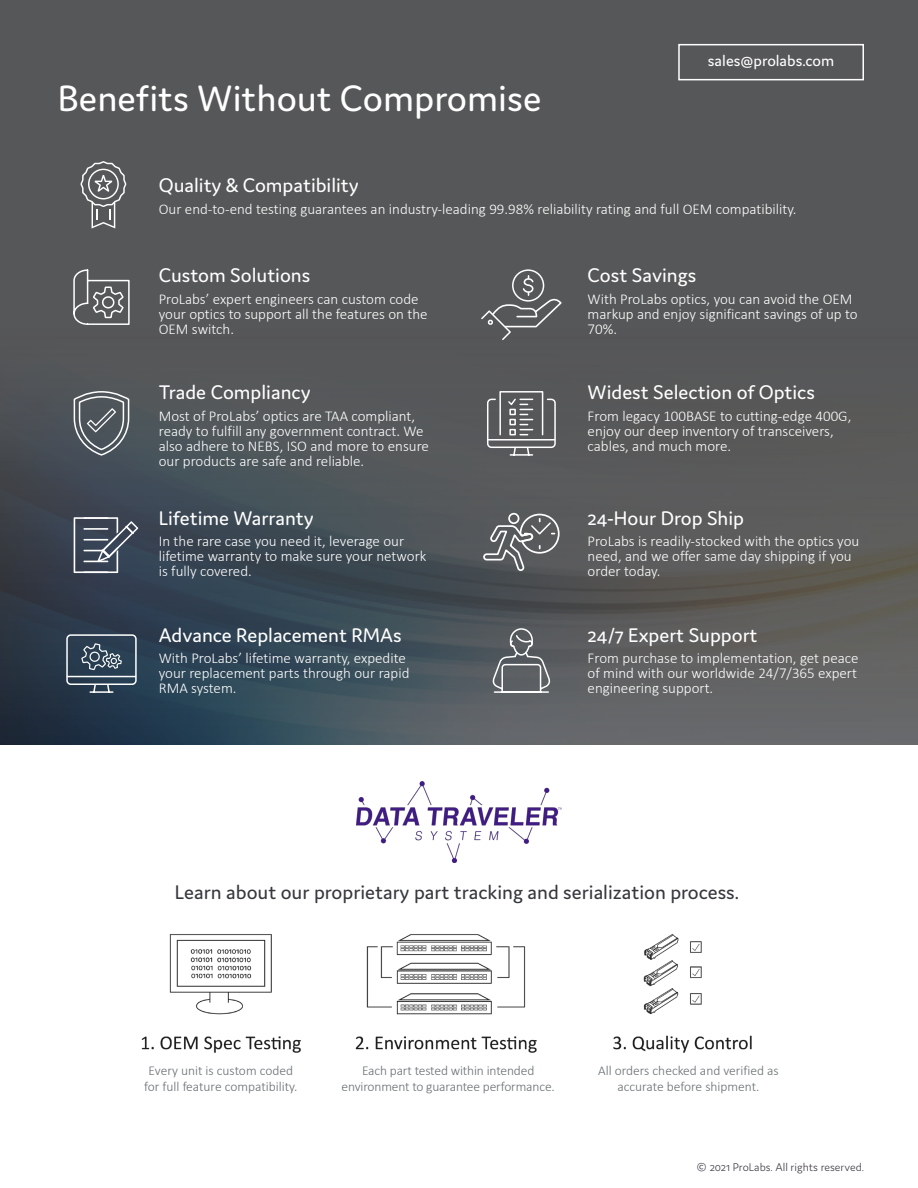
<style>
.page{position:relative;width:918px;height:1188px;background:#fff}
.page>*{position:absolute;margin:0;border:0;box-sizing:border-box;transform-origin:0 0}
.Subheader{font:39px "Domus";color:#fff}
.Subheader-2{font:21px "Domus";color:#fff}
.Subheader-3{font:21px "Domus";color:#36383d}
.t1{font:16.5px "Domus";color:#fff}
.Subheader-4{font:300 15px/15px "Calibri";color:#fff}
.Subheader-5{font:300 13.5px/16.5px "Calibri";letter-spacing:-.01em;color:#686e72;text-align:center}
.t2{font:300 12px "Domus";color:#413d48}
</style>
<div class="page">
<div style="left:0;top:0;width:918px;height:745px;background:#565758"></div>
<img style="left:0;top:80px;width:918px;height:665px">
<img style="left:356px;top:782px;width:206px;height:80px">
<img style="left:141px;top:933px;width:611px;height:120px">
<div style="left:512px;top:269px;width:32px;height:33px;border:2px solid #fff;border-radius:50%"></div>
<svg style="left:480px;top:276px;width:83px;height:66px"></svg>
<svg style="left:73px;top:269px;width:57px;height:66px"></svg>
<svg style="left:80px;top:161px;width:46px;height:68px"></svg>
<svg style="left:486px;top:390px;width:71px;height:67px"></svg>
<svg style="left:493px;top:627px;width:57px;height:67px"></svg>
<svg style="left:73px;top:390px;width:57px;height:66px"></svg>
<svg style="left:89px;top:685px;width:25px;height:9px"></svg>
<hr style="left:67px;top:676px;width:69px;height:1px;background:#fff">
<div style="left:66px;top:634px;width:71px;height:51px;border:2px solid #fff;border-radius:4px"></div>
<svg style="left:80px;top:642px;width:42px;height:33px"></svg>
<svg style="left:482px;top:512px;width:78px;height:60px"></svg>
<svg style="left:74px;top:517px;width:64px;height:56px;background:#5a6371"></svg>
<div style="left:678px;top:44px;width:186px;height:36px;border:2px solid #fff"></div>
<p class="Subheader" style="left:58px;top:77px;width:485px">Benefits Without Compromise</p>
<p class="t1" style="left:708px;top:52px;width:128px">sales@prolabs.com</p>
<p class="Subheader-2" style="left:159px;top:174px;width:202px">Quality &amp; Compatibility</p>
<p class="Subheader-4" style="left:159px;top:202px;width:639px">Our end-to-end testing guarantees an industry-leading 99.98% reliability rating and full OEM compatibility.</p>
<p class="Subheader-2" style="left:159px;top:264px;width:153px">Custom Solutions</p>
<p class="Subheader-4" style="left:159px;top:291px;width:270px">ProLabs’ expert engineers can custom code your optics to support all the features on the<br>OEM switch.</p>
<p class="Subheader-2" style="left:159px;top:381px;width:153px">Trade Compliancy</p>
<p class="Subheader-4" style="left:159px;top:408px;width:272px">Most of ProLabs’ optics are TAA compliant, ready to fulfill any government contract. We also adhere to NEBS, ISO and more to ensure our products are safe and reliable.</p>
<p class="Subheader-2" style="left:159px;top:506px;width:156px">Lifetime Warranty</p>
<p class="Subheader-4" style="left:159px;top:534px;width:269px">In the rare case you need it, leverage our lifetime warranty to make sure your network is fully covered.</p>
<p class="Subheader-2" style="left:159px;top:623px;width:244px">Advance Replacement RMAs</p>
<p class="Subheader-4" style="left:159px;top:651px;width:252px">With ProLabs’ lifetime warranty, expedite your replacement parts through our rapid<br>RMA system.</p>
<p class="Subheader-2" style="left:588px;top:264px;width:110px">Cost Savings</p>
<p class="Subheader-4" style="left:588px;top:291px;width:272px">With ProLabs optics, you can avoid the OEM markup and enjoy significant savings of up to<br>70%.</p>
<p class="Subheader-2" style="left:588px;top:381px;width:229px">Widest Selection of Optics</p>
<p class="Subheader-4" style="left:588px;top:408px;width:265px">From legacy 100BASE to cutting-edge 400G, enjoy our deep inventory of transceivers, cables, and much more.</p>
<p class="Subheader-2" style="left:588px;top:506px;width:158px">24-Hour Drop Ship</p>
<p class="Subheader-4" style="left:588px;top:534px;width:273px">ProLabs is readily-stocked with the optics you need, and we offer same day shipping if you order today.</p>
<p class="Subheader-2" style="left:588px;top:623px;width:171px">24/7 Expert Support</p>
<p class="Subheader-4" style="left:588px;top:651px;width:273px;text-align:justify">From purchase to implementation, get peace of mind with our worldwide 24/7/365 expert engineering support.</p>
<p class="Subheader-3" style="left:175px;top:881px;width:566px">Learn about our proprietary part tracking and serialization process.</p>
<p class="Subheader-5" style="left:144px;top:1062px;width:155px">Every unit is custom coded for full feature compatibility.</p>
<p class="Subheader-5" style="left:342px;top:1062px;width:215px">Each part tested within intended environment to guarantee performance.</p>
<p class="Subheader-5" style="left:598px;top:1062px;width:182px">All orders checked and verified as accurate before shipment.</p>
<p class="t2" style="left:697px;top:1160px;width:169px">© 2021 ProLabs. All rights reserved.</p>
</div>
